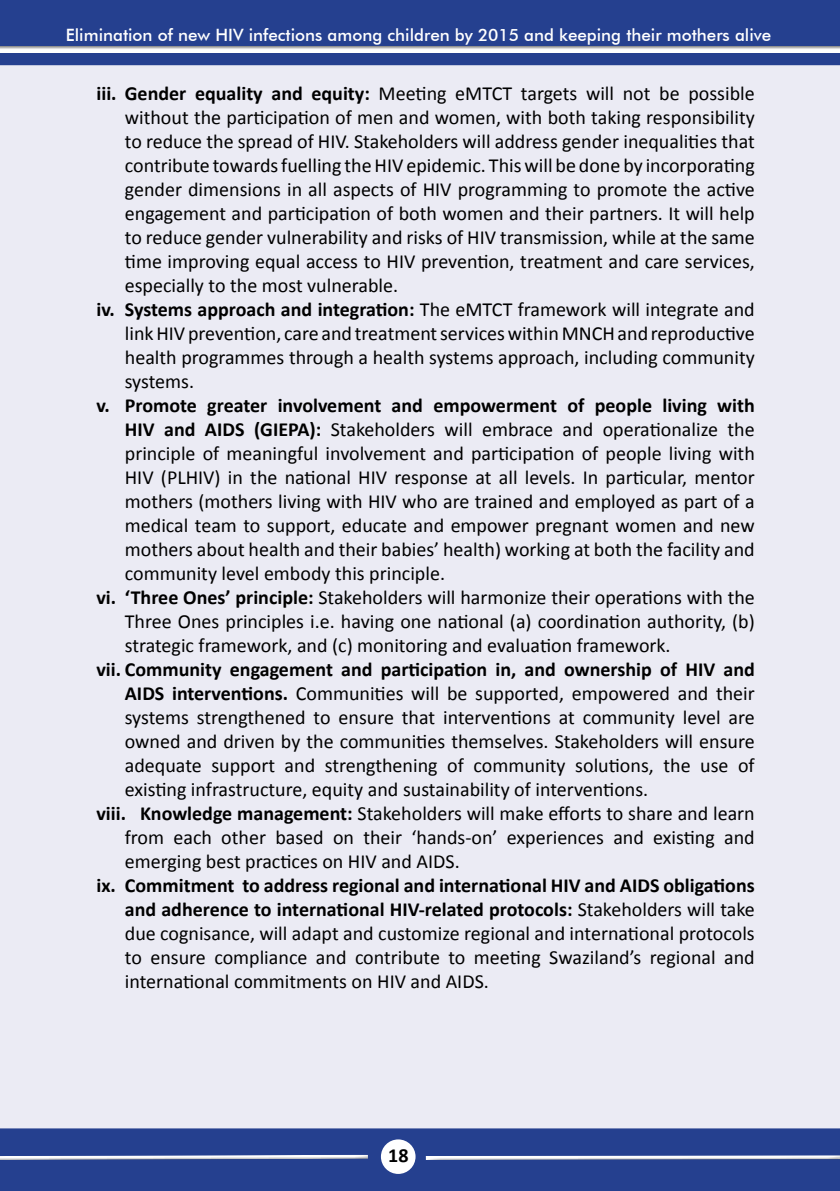
<style>
.page{position:relative;width:840px;height:1191px;background:#fff}
.page>*{position:absolute;margin:0;border:0;box-sizing:border-box;transform-origin:0 0}
.t1{font:20px/24px "Calibri";color:#000;text-align:justify}
.t2{font:700 20px "Calibri";color:#000}
.t3{font:500 17px "Futura BT";color:#fff}
.s1{font-weight:700}
.s2{font-weight:400}
</style>
<div class="page">
<div style="left:0;top:0;width:839px;height:1191px;background:#ebebf4"></div>
<div style="left:0;top:1128px;width:839px;height:63px;background:#25408f"></div>
<div style="left:0;top:1151px;width:371px;height:10px;background:#000;opacity:.75"></div>
<div style="left:381px;top:1139px;width:34px;height:34px;background:#fff;border-radius:50%"></div>
<div style="left:0;top:0;width:839px;height:65px;background:#25408f"></div>
<div style="left:0;top:43px;width:839px;height:9px;background:#000;opacity:.75"></div>
<svg style="left:425px;top:1151px;width:414px;height:10px;background:#6d7eb0"></svg>
<p class="t3" style="left:66px;top:25px;width:706px">Elimination of new HIV infections among children by 2015 and keeping their mothers alive</p>
<p class="t1" style="left:96px;top:80px;width:659px"><span class="s1">iii. Gender equality and equity:</span> Meeting eMTCT targets will not be possible</p>
<p class="t1" style="left:125px;top:104px;width:631px">without the participation of men and women, with both taking responsibility</p>
<p class="t1" style="left:125px;top:128px;width:631px">to reduce the spread of HIV. Stakeholders will address gender inequalities that</p>
<p class="t1" style="left:125px;top:152px;width:631px">contribute towards fuelling the HIV epidemic. This will be done by incorporating</p>
<p class="t1" style="left:125px;top:176px;width:631px">gender dimensions in all aspects of HIV programming to promote the active</p>
<p class="t1" style="left:125px;top:200px;width:631px">engagement and participation of both women and their partners. It will help</p>
<p class="t1" style="left:125px;top:224px;width:631px">to reduce gender vulnerability and risks of HIV transmission, while at the same</p>
<p class="t1" style="left:125px;top:248px;width:631px">time improving equal access to HIV prevention, treatment and care services,</p>
<p class="t1" style="left:125px;top:272px;width:275px">especially to the most vulnerable.</p>
<p class="t2" style="left:96px;top:297px;width:659px">iv. Systems approach and integration: <span class="s2">The eMTCT framework will integrate and</span></p>
<p class="t1" style="left:125px;top:320px;width:631px">link HIV prevention, care and treatment services within MNCH and reproductive</p>
<p class="t1" style="left:125px;top:344px;width:631px">health programmes through a health systems approach, including community</p>
<p class="t1" style="left:125px;top:368px;width:71px">systems.</p>
<p class="t2" style="left:96px;top:393px;width:659px">v. Promote greater involvement and empowerment of people living with</p>
<p class="t1" style="left:125px;top:416px;width:631px"><span class="s1">HIV and AIDS (GIEPA):</span> Stakeholders will embrace and operationalize the</p>
<p class="t1" style="left:125px;top:440px;width:631px">principle of meaningful involvement and participation of people living with</p>
<p class="t1" style="left:125px;top:464px;width:631px">HIV (PLHIV) in the national HIV response at all levels. In particular, mentor</p>
<p class="t1" style="left:125px;top:488px;width:631px">mothers (mothers living with HIV who are trained and employed as part of a</p>
<p class="t1" style="left:125px;top:512px;width:631px">medical team to support, educate and empower pregnant women and new</p>
<p class="t1" style="left:125px;top:536px;width:631px">mothers about health and their babies’ health) working at both the facility and</p>
<p class="t1" style="left:125px;top:560px;width:321px">community level embody this principle.</p>
<p class="t1" style="left:96px;top:584px;width:659px"><span class="s1">vi. ‘Three Ones’ principle:</span> Stakeholders will harmonize their operations with the</p>
<p class="t1" style="left:125px;top:608px;width:631px">Three Ones principles i.e. having one national (a) coordination authority, (b)</p>
<p class="t1" style="left:125px;top:632px;width:547px">strategic framework, and (c) monitoring and evaluation framework.</p>
<p class="t2" style="left:96px;top:657px;width:659px">vii. Community engagement and participation in, and ownership of HIV and</p>
<p class="t1" style="left:125px;top:680px;width:631px"><span class="s1">AIDS interventions.</span> Communities will be supported, empowered and their</p>
<p class="t1" style="left:125px;top:704px;width:631px">systems strengthened to ensure that interventions at community level are</p>
<p class="t1" style="left:125px;top:728px;width:631px">owned and driven by the communities themselves. Stakeholders will ensure</p>
<p class="t1" style="left:125px;top:752px;width:631px">adequate support and strengthening of community solutions, the use of</p>
<p class="t1" style="left:125px;top:776px;width:524px">existing infrastructure, equity and sustainability of interventions.</p>
<p class="t1" style="left:96px;top:800px;width:659px"><span class="s1">viii. Knowledge management:</span> Stakeholders will make efforts to share and learn</p>
<p class="t1" style="left:125px;top:824px;width:631px">from each other based on their ‘hands-on’ experiences and existing and</p>
<p class="t1" style="left:125px;top:848px;width:336px">emerging best practices on HIV and AIDS.</p>
<p class="t1" style="left:125px;top:872px;width:631px;text-indent:-28px"><span class="s1">ix. Commitment to address regional and international HIV and AIDS obligations and adherence to international HIV-related protocols:</span> Stakeholders will take due cognisance, will adapt and customize regional and international protocols to ensure compliance and contribute to meeting Swaziland’s regional and international commitments on HIV and AIDS.</p>
<p class="t2" style="left:388px;top:1143px;width:22px">18</p>
</div>
